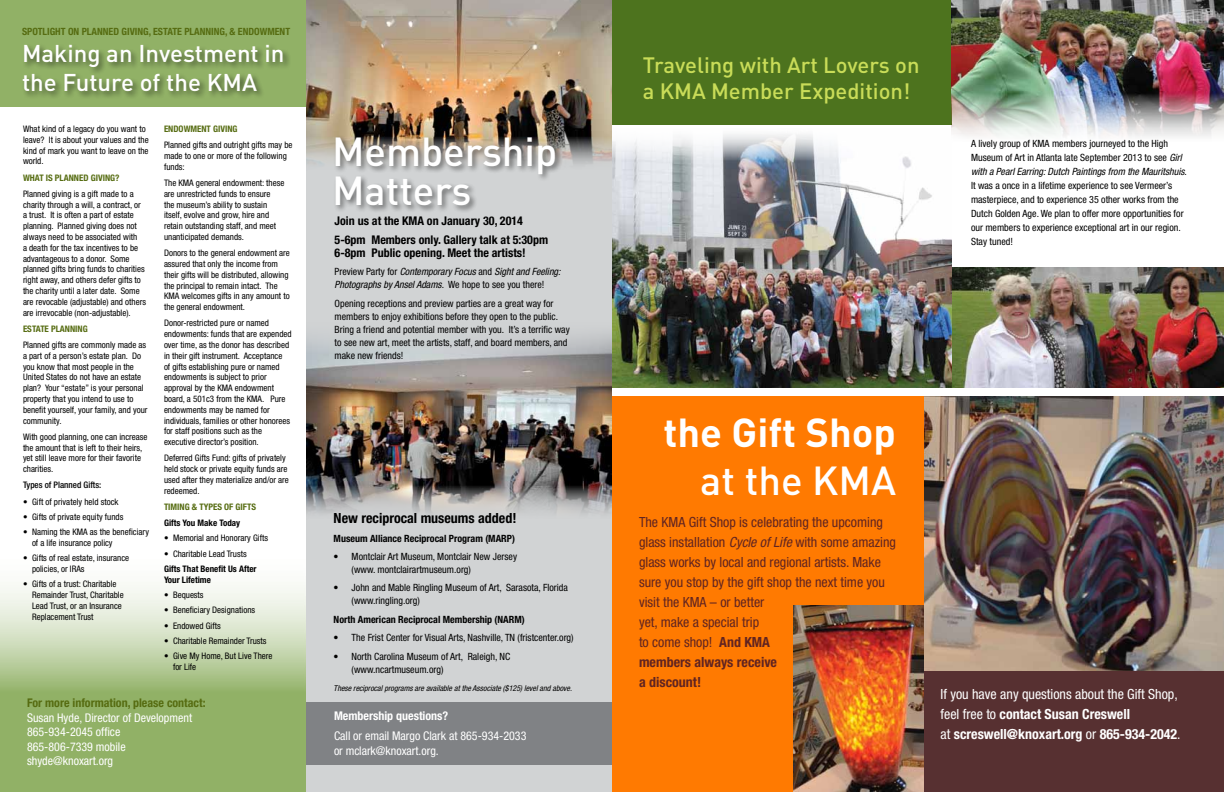
<style>
.page{position:relative;width:1224px;height:792px;background:#fff}
.page>*{position:absolute;margin:0;border:0;box-sizing:border-box;transform-origin:0 0}
.t1{font:500 40px/39px "DIN";color:#fff}
.t2{font:700 40px "DIN";color:#fff}
.t3{font:500 24px/28.8px "DIN";color:#fff}
.t4{font:500 22px/26.4px "DIN";color:#c9dc58}
.t5{font:condensed 14px/20px "Helvetica Neue";color:#612421}
.t6{font:condensed 14px/20px "Helvetica Neue";color:#fff}
.t7{font:700 condensed 14px "Helvetica Neue";color:#000}
.t8{font:condensed 12px/14.4px "Helvetica Neue";color:#fff}
.t9{font:700 condensed 12px/18.4px "Helvetica Neue";color:#000}
.t10{font:700 condensed 12px "Helvetica Neue";color:#566c11}
.t11{font:700 condensed 12px "Helvetica Neue";color:#fff}
.t12{font:condensed 10px/14px "Helvetica Neue";color:#000}
.t13{font:italic condensed 10px/13px "Helvetica Neue";color:#000}
.t14{font:700 condensed 10px "Helvetica Neue";color:#000}
.t15{font:700 condensed 10px "Helvetica Neue";color:#566c11}
.t16{font:condensed 9px/10.8px "Helvetica Neue";color:#000}
.t17{font:700 condensed 9px "Helvetica Neue";color:#566c11}
.t18{font:700 condensed 9px/10.8px "Helvetica Neue";color:#000}
.t19{font:500 condensed 9px "Helvetica Neue";color:#000}
.t20{font:italic condensed 8px "Helvetica Neue";color:#000}
.s1{font-style:normal}
.s2{font-style:italic}
.s3{font-weight:700}
</style>
<div class="page">
<div style="left:612px;top:0;width:340px;height:125px;background:#4d731e"></div>
<div style="left:0;top:0;width:335px;height:106px;background:#91b166"></div>
<div style="left:306px;top:0;width:306px;height:792px;background:#d1d3d4"></div>
<img style="left:306px;top:0;width:306px;height:164px">
<img style="left:306px;top:334px;width:306px;height:179px">
<svg style="left:0;top:585px;width:306px;height:207px;background:#b0c792"></svg>
<div style="left:21px;top:43px;width:270px;height:56px;background:#000;opacity:.5"></div>
<div style="left:334px;top:135px;width:230px;height:79px;background:#000;opacity:.5"></div>
<div style="left:306px;top:702px;width:306px;height:63px;background:#808285"></div>
<div style="left:612px;top:396px;width:612px;height:396px;background:#ff7a01"></div>
<img style="left:924px;top:396px;width:300px;height:275px">
<img style="left:794px;top:606px;width:130px;height:186px">
<div style="left:924px;top:671px;width:300px;height:121px;background:#573031"></div>
<img style="left:952px;top:0;width:272px;height:137px">
<img style="left:952px;top:267px;width:272px;height:121px">
<img style="left:612px;top:125px;width:340px;height:263px">
<p class="t15" style="left:22px;top:25px;width:270px">SPOTLIGHT ON PLANNED GIVING, ESTATE PLANNING, &amp; ENDOWMENT</p>
<h2 class="t3" style="left:22px;top:39px;width:264px">Making an Investment in the Future of the KMA</h2>
<p class="t16" style="left:23px;top:123px;width:127px">What kind of a legacy do you want to leave? It is about your values and the kind of mark you want to leave on the world.</p>
<p class="t17" style="left:23px;top:172px;width:98px">WHAT IS PLANNED GIVING?</p>
<p class="t16" style="left:23px;top:188px;width:125px">Planned giving is a gift made to a charity through a will, a contract, or a trust. It is often a part of estate planning. Planned giving does not always need to be associated with<br>a death for the tax incentives to be advantageous to a donor. Some planned gifts bring funds to charities right away, and others defer gifts to the charity until a later date. Some are revocable (adjustable) and others are irrevocable (non-adjustable).</p>
<p class="t17" style="left:23px;top:323px;width:66px">ESTATE PLANNING</p>
<p class="t16" style="left:23px;top:339px;width:126px">Planned gifts are commonly made as a part of a person’s estate plan. Do you know that most people in the<br>United States do not have an estate plan? Your “estate” is your personal property that you intend to use to benefit yourself, your family, and your community.</p>
<p class="t16" style="left:23px;top:431px;width:126px">With good planning, one can increase the amount that is left to their heirs, yet still leave more for their favorite charities.</p>
<p class="t19" style="left:23px;top:480px;width:80px">Types of Planned Gifts:</p>
<p class="t16" style="left:23px;top:496px;width:97px">• Gift of privately held stock</p>
<p class="t16" style="left:23px;top:511px;width:102px">• Gifts of private equity funds</p>
<p class="t16" style="left:32px;top:527px;width:119px;text-indent:-9px">• Naming the KMA as the beneficiary of a life insurance policy</p>
<p class="t16" style="left:32px;top:553px;width:99px;text-indent:-9px">• Gifts of real estate, insurance policies, or IRAs</p>
<p class="t16" style="left:32px;top:579px;width:93px;text-indent:-9px">• Gifts of a trust: Charitable<br>Remainder Trust, Charitable<br>Lead Trust, or an Insurance<br>Replacement Trust</p>
<p class="t17" style="left:164px;top:123px;width:75px">ENDOWMENT GIVING</p>
<p class="t16" style="left:164px;top:139px;width:130px">Planned gifts and outright gifts may be made to one or more of the following funds:</p>
<p class="t16" style="left:164px;top:177px;width:122px">The KMA general endowment: these are unrestricted funds to ensure<br>the museum’s ability to sustain itself, evolve and grow, hire and retain outstanding staff, and meet unanticipated demands.</p>
<p class="t16" style="left:164px;top:247px;width:127px">Donors to the general endowment are assured that only the income from their gifts will be distributed, allowing the principal to remain intact. The KMA welcomes gifts in any amount to the general endowment.</p>
<p class="t16" style="left:164px;top:318px;width:129px">Donor-restricted pure or named endowments: funds that are expended over time, as the donor has described in their gift instrument. Acceptance<br>of gifts establishing pure or named endowments is subject to prior approval by the KMA endowment board, a 501c3 from the KMA. Pure endowments may be named for individuals, families or other honorees for staff positions such as the executive director’s position.</p>
<p class="t16" style="left:164px;top:453px;width:126px">Deferred Gifts Fund: gifts of privately held stock or private equity funds are used after they materialize and/or are redeemed.</p>
<p class="t17" style="left:164px;top:501px;width:94px">TIMING &amp; TYPES OF GIFTS</p>
<p class="t18" style="left:164px;top:517px;width:78px">Gifts You Make Today</p>
<p class="t16" style="left:164px;top:533px;width:106px">• Memorial and Honorary Gifts</p>
<p class="t16" style="left:164px;top:548px;width:84px">• Charitable Lead Trusts</p>
<p class="t18" style="left:164px;top:563px;width:94px">Gifts That Benefit Us After<br>Your Lifetime</p>
<p class="t16" style="left:164px;top:589px;width:41px">• Bequests</p>
<p class="t16" style="left:164px;top:605px;width:93px">• Beneficiary Designations</p>
<p class="t16" style="left:164px;top:620px;width:58px">• Endowed Gifts</p>
<p class="t16" style="left:164px;top:635px;width:104px">• Charitable Remainder Trusts</p>
<p class="t16" style="left:173px;top:651px;width:101px;text-indent:-9px">• Give My Home, But Live There for Life</p>
<h1 class="t1" style="left:332px;top:130px;width:227px">Membership<br>Matters</h1>
<h3 class="t9" style="left:335px;top:212px;width:215px">Join us at the KMA on January 30, 2014<br>5-6pm Members only. Gallery talk at 5:30pm</h3>
<h3 class="t9" style="left:335px;top:243px;width:193px">6-8pm Public opening. Meet the artists!</h3>
<p class="t13" style="left:335px;top:265px;width:228px"><span class="s1">Preview Party for</span> Contemporary Focus <span class="s1">and</span> Sight and Feeling:<br>Photographs by Ansel Adams<span class="s1">. We hope to see you there!</span></p>
<p class="t12" style="left:335px;top:296px;width:237px;line-height:13px">Opening receptions and preview parties are a great way for members to enjoy exhibitions before they open to the public.<br>Bring a friend and potential member with you. It’s a terrific way to see new art, meet the artists, staff, and board members, and make new friends!</p>
<h3 class="t7" style="left:334px;top:510px;width:184px">New reciprocal museums added!</h3>
<p class="t14" style="left:334px;top:532px;width:183px">Museum Alliance Reciprocal Program (MARP)</p>
<p class="t12" style="left:352px;top:550px;width:167px;line-height:13px;text-indent:-18px">• Montclair Art Museum, Montclair New Jersey (www. montclairartmuseum.org)</p>
<p class="t12" style="left:352px;top:581px;width:218px;line-height:13px;text-indent:-18px">• John and Mable Ringling Museum of Art, Sarasota, Florida (www.ringling.org)</p>
<p class="t14" style="left:334px;top:613px;width:193px">North American Reciprocal Membership (NARM)</p>
<p class="t12" style="left:334px;top:631px;width:242px">• The Frist Center for Visual Arts, Nashville, TN (fristcenter.org)</p>
<p class="t12" style="left:352px;top:649px;width:160px;line-height:13px;text-indent:-18px">• North Carolina Museum of Art, Raleigh, NC (www.ncartmuseum.org)</p>
<p class="t20" style="left:334px;top:684px;width:240px">These reciprocal programs are available at the Associate ($125) level and above.</p>
<h3 class="t10" style="left:27px;top:696px;width:180px">For more information, please contact:</h3>
<h3 class="t8" style="left:27px;top:710px;width:167px">Susan Hyde, Director of Development<br>865-934-2045 office<br>865-806-7339 mobile shyde@knoxart.org</h3>
<h3 class="t11" style="left:334px;top:709px;width:116px">Membership questions?</h3>
<h3 class="t8" style="left:334px;top:729px;width:194px">Call or email Margo Clark at 865-934-2033 or mclark@knoxart.org.</h3>
<h3 class="t4" style="left:643px;top:51px;width:278px">Traveling with Art Lovers on a KMA Member Expedition!</h3>
<p class="t12" style="left:971px;top:136px;width:217px">A lively group of KMA members journeyed to the High Museum of Art in Atlanta late September 2013 to see <span class="s2">Girl with a Pearl Earring: Dutch Paintings from the Mauritshuis</span>.<br>It was a once in a lifetime experience to see Vermeer’s masterpiece, and to experience 35 other works from the Dutch Golden Age. We plan to offer more opportunities for our members to experience exceptional art in our region.<br>Stay tuned!</p>
<h1 class="t2" style="left:663px;top:407px;width:234px">the Gift Shop</h1>
<h1 class="t1" style="left:700px;top:460px;width:197px">at the KMA</h1>
<p class="t5" style="left:639px;top:512px;width:259px">The KMA Gift Shop is celebrating the upcoming glass installation <span class="s2">Cycle of Life</span> with some amazing glass works by local and regional artists. Make sure you stop by the gift shop the next time you visit the KMA – or better<br>yet, make a special trip<br>to come shop! <span class="s3">And KMA<br>members always receive<br>a discount!</span></p>
<h3 class="t6" style="left:940px;top:684px;width:242px">If you have any questions about the Gift Shop, feel free to <span class="s3">contact Susan Creswell<br></span>at <span class="s3">screswell@knoxart.org</span> or <span class="s3">865-934-2042</span>.</h3>
</div>
